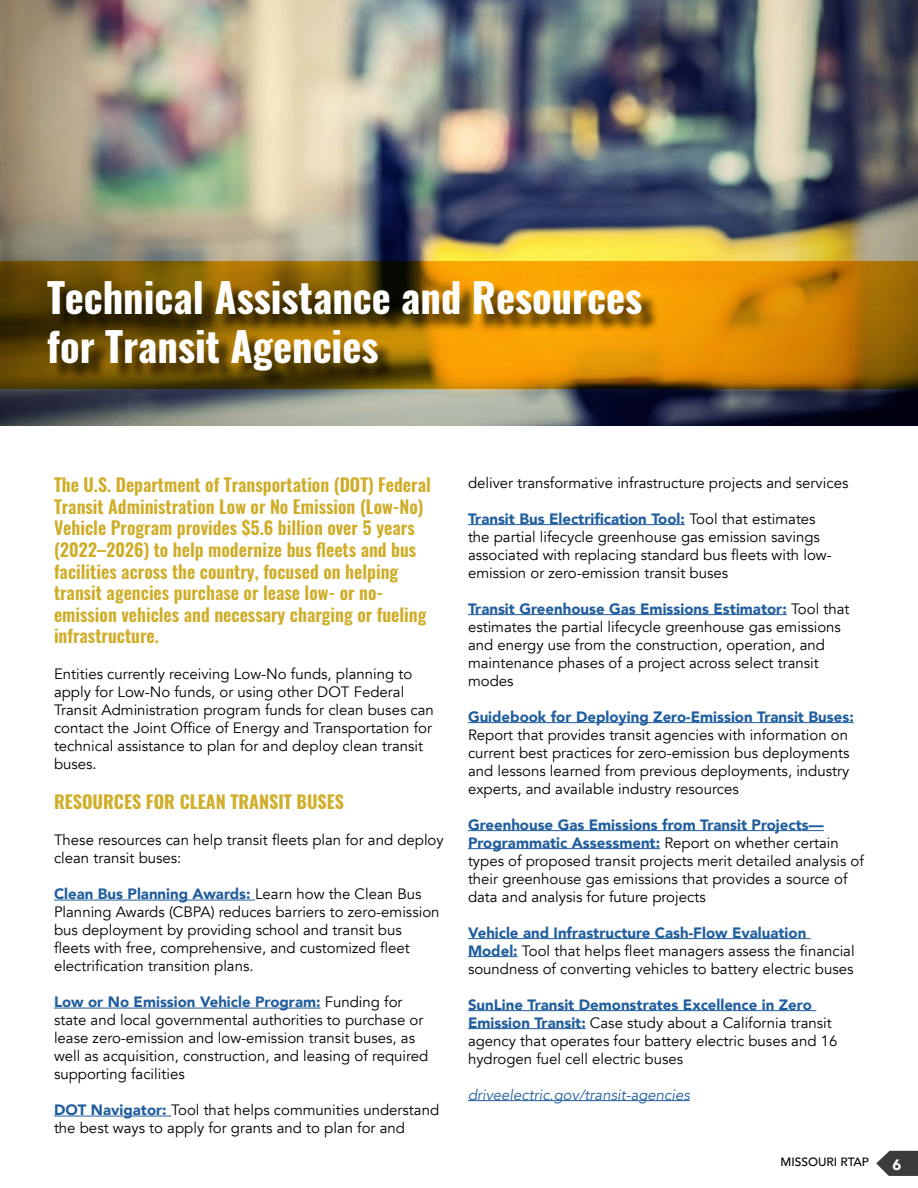
<style>
.page{position:relative;width:918px;height:1188px;background:#fff}
.page>*{position:absolute;margin:0;border:0;box-sizing:border-box;transform-origin:0 0}
.t1{font:700 40.5px/48.6px "Oswald";color:#fff}
.t2{font:600 18px/21.6px "Oswald";color:#cfad28}
.t3{font:700 18px "Oswald";color:#d0af2c}
.t4{font:15px/18px "Avenir";color:#000}
.t5{font:900 15px "Avenir";color:#215e9e}
.t6{font:italic 15px "Avenir";color:#215e9e}
.t7{font:900 15px "Avenir";color:#fff}
.t8{font:500 12px "Avenir";color:#000}
.s1{font-weight:900;color:#215e9e}
</style>
<div class="page">
<svg style="left:876px;top:1151px;width:42px;height:25px"></svg>
<hr style="left:54px;top:900px;width:201px;height:1px;background:#215e9e">
<hr style="left:54px;top:1008px;width:267px;height:1px;background:#215e9e">
<hr style="left:54px;top:1116px;width:117px;height:1px;background:#215e9e">
<hr style="left:468px;top:524px;width:217px;height:1px;background:#215e9e">
<hr style="left:468px;top:614px;width:319px;height:1px;background:#215e9e">
<hr style="left:468px;top:722px;width:386px;height:1px;background:#215e9e">
<hr style="left:468px;top:830px;width:356px;height:1px;background:#215e9e">
<hr style="left:468px;top:848px;width:192px;height:1px;background:#215e9e">
<hr style="left:468px;top:938px;width:343px;height:1px;background:#215e9e">
<hr style="left:468px;top:956px;width:50px;height:1px;background:#215e9e">
<hr style="left:468px;top:1010px;width:348px;height:1px;background:#215e9e">
<hr style="left:468px;top:1028px;width:118px;height:1px;background:#215e9e">
<hr style="left:468px;top:1100px;width:222px;height:1px;background:#215e9e">
<img style="left:0;top:0;width:918px;height:426px">
<svg style="left:0;top:262px;width:918px;height:127px;background:#b27302"></svg>
<div style="left:50px;top:284px;width:610px;height:105px;background:#000;opacity:.75"></div>
<h1 class="t1" style="left:47px;top:275px;width:596px">Technical Assistance and Resources for Transit Agencies</h1>
<p class="t2" style="left:54px;top:474px;width:378px">The U.S. Department of Transportation (DOT) Federal Transit Administration Low or No Emission (Low-No)<br>Vehicle Program provides $5.6 billion over 5 years (2022–2026) to help modernize bus fleets and bus facilities across the country, focused on helping transit agencies purchase or lease low- or no&shy;emission vehicles and necessary charging or fueling infrastructure.</p>
<p class="t4" style="left:54px;top:665px;width:381px">Entities currently receiving Low-No funds, planning to apply for Low-No funds, or using other DOT Federal Transit Administration program funds for clean buses can contact the Joint Office of Energy and Transportation for technical assistance to plan for and deploy clean transit buses.</p>
<p class="t3" style="left:54px;top:789px;width:292px">RESOURCES FOR CLEAN TRANSIT BUSES</p>
<p class="t4" style="left:54px;top:831px;width:391px">These resources can help transit fleets plan for and deploy clean transit buses:</p>
<p class="t4" style="left:54px;top:885px;width:387px"><span class="s1">Clean Bus Planning Awards:</span> Learn how the Clean Bus Planning Awards (CBPA) reduces barriers to zero-emission bus deployment by providing school and transit bus fleets with free, comprehensive, and customized fleet electrification transition plans.</p>
<p class="t4" style="left:54px;top:993px;width:376px"><span class="s1">Low or No Emission Vehicle Program:</span> Funding for state and local governmental authorities to purchase or lease zero-emission and low-emission transit buses, as well as acquisition, construction, and leasing of required supporting facilities</p>
<p class="t4" style="left:54px;top:1101px;width:387px"><span class="s1">DOT Navigator:</span> Tool that helps communities understand the best ways to apply for grants and to plan for and</p>
<p class="t4" style="left:468px;top:474px;width:382px">deliver transformative infrastructure projects and services</p>
<p class="t4" style="left:468px;top:510px;width:365px"><span class="s1">Transit Bus Electrification Tool:</span> Tool that estimates the partial lifecycle greenhouse gas emission savings associated with replacing standard bus fleets with low&shy;emission or zero-emission transit buses</p>
<p class="t4" style="left:468px;top:600px;width:383px"><span class="s1">Transit Greenhouse Gas Emissions Estimator:</span> Tool that estimates the partial lifecycle greenhouse gas emissions and energy use from the construction, operation, and maintenance phases of a project across select transit modes</p>
<p class="t5" style="left:468px;top:703px;width:387px">Guidebook for Deploying Zero-Emission Transit Buses:</p>
<p class="t4" style="left:468px;top:726px;width:383px;text-align:justify">Report that provides transit agencies with information on current best practices for zero-emission bus deployments and lessons learned from previous deployments, industry experts, and available industry resources</p>
<p class="t4" style="left:468px;top:816px;width:397px"><span class="s1">Greenhouse Gas Emissions from Transit Projects— Programmatic Assessment:</span> Report on whether certain types of proposed transit projects merit detailed analysis of their greenhouse gas emissions that provides a source of data and analysis for future projects</p>
<p class="t4" style="left:468px;top:924px;width:388px"><span class="s1">Vehicle and Infrastructure Cash-Flow Evaluation<br>Model:</span> Tool that helps fleet managers assess the financial soundness of converting vehicles to battery electric buses</p>
<p class="t4" style="left:468px;top:996px;width:371px"><span class="s1">SunLine Transit Demonstrates Excellence in Zero Emission Transit:</span> Case study about a California transit agency that operates four battery electric buses and 16 hydrogen fuel cell electric buses</p>
<p class="t6" style="left:468px;top:1085px;width:223px">driveelectric.gov/transit-agencies</p>
<p class="t8" style="left:781px;top:1151px;width:90px">MISSOURI RTAP</p>
<p class="t7" style="left:892px;top:1151px;width:10px">6</p>
</div>
